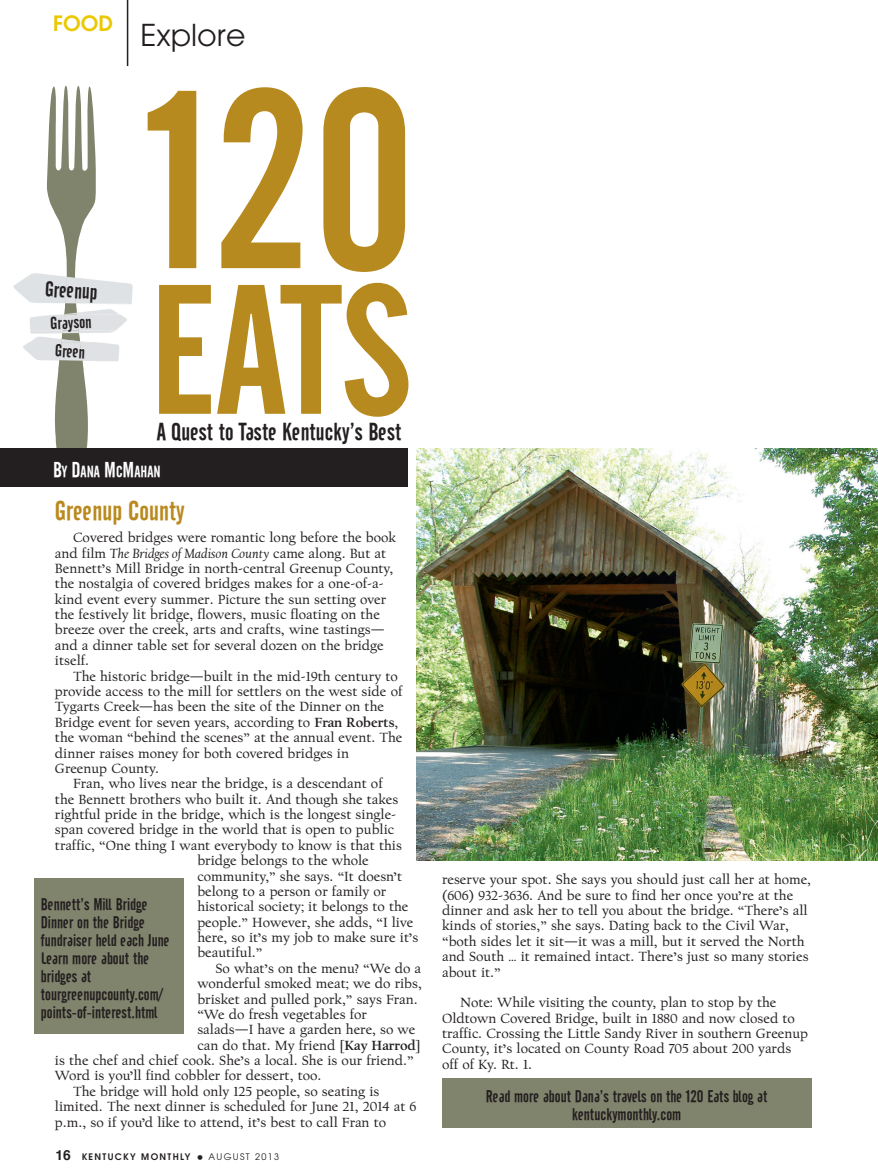
<style>
.page{position:relative;width:878px;height:1175px;background:#fff}
.page>*{position:absolute;margin:0;border:0;box-sizing:border-box;transform-origin:0 0}
.t1{font:251.1px "Cafeta";color:#b78a20}
.t2{font:182.4px "Cafeta";color:#b78a20}
.t3{font:30px "Avant Garde";color:#231f20}
.t4{font:27px "Cafeta";color:#ba891e}
.t5{font:24px "Cafeta";color:#231f20}
.t6{font:21px "Cafeta";color:#231f20}
.t7{font:600 21px "Avant Garde";color:#eac802}
.t8{font:17.1px "Cafeta";color:#231f20}
.t9{font:16.5px/18px "Cafeta";color:#231f20}
.t10{font:15.75px "Cafeta";color:#fff}
.t11{font:13.8px/15.3px "Californian FB Text";color:#231f20}
.t12{font:600 9px "Avant Garde";letter-spacing:.15em;color:#231f20}
.s1{font-size:21px}
.s2{font-style:italic}
.s3{font-weight:700}
.s4{font-family:"Helvetica";font-weight:700;font-size:13.8px}
.s5{font-family:"Californian FB Text";font-weight:400}
.s6{font-weight:400}
</style>
<div class="page">
<hr style="left:127px;top:0;width:1px;height:66px;background:#231f20">
<img style="left:30px;top:314px;width:97px;height:16px">
<img style="left:13px;top:273px;width:120px;height:41px">
<svg style="left:47px;top:85px;width:49px;height:363px"></svg>
<img style="left:23px;top:342px;width:96px;height:27px">
<img style="left:58px;top:342px;width:25px;height:27px">
<img style="left:30px;top:330px;width:86px;height:12px">
<img style="left:61px;top:330px;width:19px;height:12px">
<div style="left:34px;top:878px;width:150px;height:156px;background:#81846c"></div>
<div style="left:442px;top:1078px;width:369px;height:49px;background:#81846c"></div>
<img style="left:416px;top:448px;width:462px;height:412px">
<div style="left:0;top:448px;width:408px;height:39px;background:#231f20"></div>
<h3 class="t7" style="left:53px;top:9px;width:62px">FOOD</h3>
<h3 class="t6" style="left:46px;top:277px;width:54px;rotate:3deg">Greenup</h3>
<p class="t8" style="left:50px;top:314px;width:43px;rotate:-2deg">Grayson</p>
<p class="t8" style="left:56px;top:341px;width:31px;rotate:3deg">Green</p>
<h3 class="t3" style="left:140px;top:18px;width:107px">Explore</h3>
<h1 class="t1" style="left:149px;top:41px;width:268px">120</h1>
<h2 class="t2" style="left:149px;top:249px;width:265px">EATS</h2>
<h3 class="t5" style="left:157px;top:418px;width:246px">A Quest to Taste Kentucky’s Best</h3>
<p class="t10" style="left:53px;top:463px;width:109px"><span class="s1">B</span>Y <span class="s1">D</span>ANA <span class="s1">M</span>C<span class="s1">M</span>AHAN</p>
<h3 class="t4" style="left:55px;top:495px;width:131px">Greenup County</h3>
<p class="t11" style="left:55px;top:530px;width:342px;text-indent:18px">Covered bridges were romantic long before the book and film <span class="s2">The Bridges of Madison County</span> came along. But at Bennett’s Mill Bridge in north-central Greenup County, the nostalgia of covered bridges makes for a one-of-a&shy;kind event every summer. Picture the sun setting over the festively lit bridge, flowers, music floating on the breeze over the creek, arts and crafts, wine tastings— and a dinner table set for several dozen on the bridge itself.</p>
<p class="t11" style="left:55px;top:668px;width:349px;text-indent:18px">The historic bridge—built in the mid-19th century to provide access to the mill for settlers on the west side of Tygarts Creek—has been the site of the Dinner on the Bridge event for seven years, according to <span class="s3">Fran Roberts</span>, the woman “behind the scenes” at the annual event. The dinner raises money for both covered bridges in Greenup County.</p>
<p class="t11" style="left:73px;top:776px;width:311px">Fran, who lives near the bridge, is a descendant of</p>
<p class="t11" style="left:55px;top:791px;width:345px">the Bennett brothers who built it. And though she takes</p>
<p class="t11" style="left:55px;top:807px;width:343px">rightful pride in the bridge, which is the longest single-</p>
<p class="t11" style="left:55px;top:822px;width:341px">span covered bridge in the world that is open to public</p>
<p class="t11" style="left:55px;top:838px;width:348px">traffic, “One thing I want everybody to know is that this</p>
<p class="t11" style="left:197px;top:853px;width:173px">bridge belongs to the whole</p>
<p class="t11" style="left:197px;top:868px;width:206px">community,” she says. “It doesn’t</p>
<p class="t11" style="left:197px;top:884px;width:190px">belong to a person or family or</p>
<p class="t11" style="left:197px;top:899px;width:212px">historical society; it belongs to the</p>
<p class="t11" style="left:197px;top:914px;width:217px">people.” However, she adds, “I live</p>
<p class="t11" style="left:197px;top:930px;width:222px">here, so it’s my job to make sure it’s</p>
<p class="t11" style="left:197px;top:945px;width:66px">beautiful.”</p>
<p class="t11" style="left:215px;top:961px;width:207px">So what’s on the menu? “We do a</p>
<p class="t11" style="left:197px;top:976px;width:226px">wonderful smoked meat; we do ribs,</p>
<p class="t11" style="left:197px;top:991px;width:222px">brisket and pulled pork,” says Fran.</p>
<p class="t11" style="left:197px;top:1007px;width:171px">“We do fresh vegetables for</p>
<p class="t11" style="left:197px;top:1022px;width:219px">salads—I have a garden here, so we</p>
<p class="t11" style="left:197px;top:1037px;width:225px">can do that. My friend [<span class="s3">Kay Harrod</span>]</p>
<p class="t11" style="left:55px;top:1053px;width:360px">is the chef and chief cook. She’s a local. She is our friend.”</p>
<p class="t11" style="left:55px;top:1068px;width:268px">Word is you’ll find cobbler for dessert, too.</p>
<p class="t11" style="left:73px;top:1084px;width:308px">The bridge will hold only 125 people, so seating is</p>
<p class="t11" style="left:55px;top:1099px;width:363px">limited. The next dinner is scheduled for June 21, 2014 at 6</p>
<p class="t11" style="left:55px;top:1114px;width:332px">p.m., so if you’d like to attend, it’s best to call Fran to</p>
<p class="t9" style="left:41px;top:895px;width:130px">Bennett’s Mill Bridge<br>Dinner on the Bridge fundraiser held each June<br>Learn more about the bridges at tourgreenupcounty.com/ points-of-interest.html</p>
<p class="t12" style="left:56px;top:1150px;width:225px"><span class="s4">16</span> KENTUCKY MONTHLY <span class="s5">•</span> <span class="s6">AUGUST 2013</span></p>
<p class="t11" style="left:442px;top:872px;width:370px">reserve your spot. She says you should just call her at home, (606) 932-3636. And be sure to find her once you’re at the dinner and ask her to tell you about the bridge. “There’s all kinds of stories,” she says. Dating back to the Civil War, “both sides let it sit—it was a mill, but it served the North and South … it remained intact. There’s just so many stories about it.”</p>
<p class="t11" style="left:442px;top:995px;width:367px;text-indent:18px">Note: While visiting the county, plan to stop by the Oldtown Covered Bridge, built in 1880 and now closed to traffic. Crossing the Little Sandy River in southern Greenup County, it’s located on County Road 705 about 200 yards off of Ky. Rt. 1.</p>
<p class="t9" style="left:486px;top:1087px;width:283px;text-align:center">Read more about Dana’s travels on the 120 Eats blog at kentuckymonthly.com</p>
</div>
